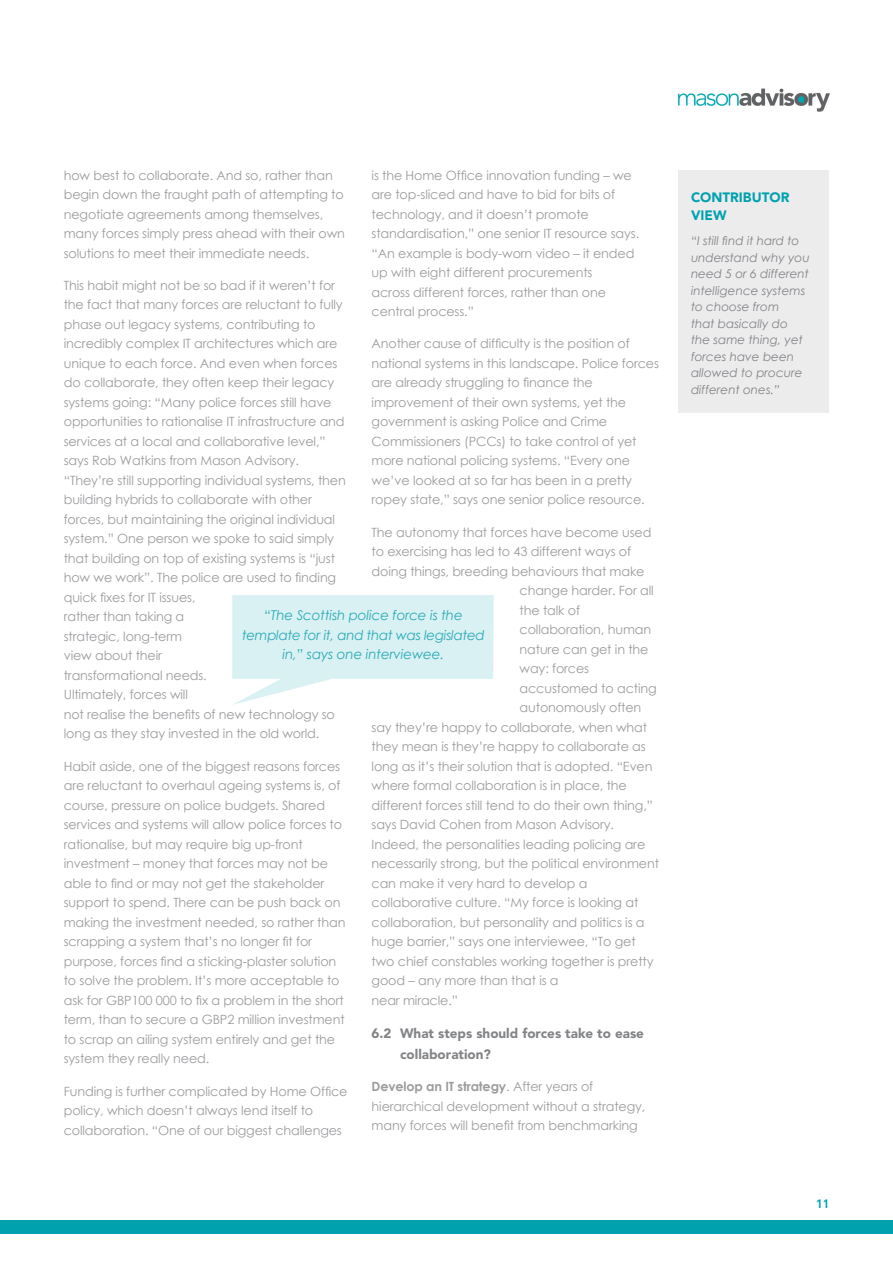
<style>
.page{position:relative;width:893px;height:1263px;background:#fff}
.page>*{position:absolute;margin:0;border:0;box-sizing:border-box;transform-origin:0 0}
.Pull_quote{font:italic 13.5px/19.5px "Century Gothic";letter-spacing:-.01em;color:#33b4bf;text-align:center}
.t1{font:900 13.5px/20.7px "Avenir LT Std";color:#838487}
.t2{font:900 13.5px/18px "Avenir LT Std";color:#00a1af}
.Main_text{font:12.75px/19.5px "Century Gothic";letter-spacing:-.01em;color:#9c9c9f}
.t3{font:italic 12px/16.5px "Century Gothic";color:#838487}
.t4{font:700 12px "DINOT";color:#00a1af}
.s1{font-weight:700}
</style>
<div class="page">
<img style="left:677px;top:88px;width:153px;height:24px">
<div style="left:678px;top:170px;width:151px;height:243px;background:#ececed"></div>
<svg style="left:232px;top:595px;width:262px;height:110px"></svg>
<div style="left:0;top:1220px;width:893px;height:14px;background:#00a1af"></div>
<p class="Main_text" style="left:372px;top:165px;width:269px">is the Home Office innovation funding – we are top-sliced and have to bid for bits of technology, and it doesn’t promote standardisation,” one senior IT resource says. “An example is body-worn video – it ended up with eight different procurements<br>across different forces, rather than one central process.”</p>
<p class="Main_text" style="left:372px;top:334px;width:289px">Another cause of difficulty is the position of national systems in this landscape. Police forces are already struggling to finance the improvement of their own systems, yet the government is asking Police and Crime Commissioners (PCCs) to take control of yet more national policing systems. “Every one we’ve looked at so far has been in a pretty ropey state,” says one senior police resource.</p>
<p class="Main_text" style="left:372px;top:522px;width:281px">The autonomy that forces have become used</p>
<p class="Main_text" style="left:372px;top:542px;width:261px">to exercising has led to 43 different ways of</p>
<p class="Main_text" style="left:372px;top:561px;width:274px">doing things, breeding behaviours that make</p>
<p class="Main_text" style="left:520px;top:581px;width:136px">change harder. For all</p>
<p class="Main_text" style="left:520px;top:600px;width:62px">the talk of</p>
<p class="Main_text" style="left:520px;top:620px;width:133px">collaboration, human</p>
<p class="Main_text" style="left:520px;top:639px;width:130px">nature can get in the</p>
<p class="Main_text" style="left:520px;top:659px;width:71px">way: forces</p>
<p class="Main_text" style="left:520px;top:678px;width:139px">accustomed to acting</p>
<p class="Main_text" style="left:520px;top:698px;width:123px">autonomously often</p>
<p class="Main_text" style="left:372px;top:717px;width:277px">say they’re happy to collaborate, when what</p>
<p class="Main_text" style="left:372px;top:737px;width:276px">they mean is they’re happy to collaborate as</p>
<p class="Main_text" style="left:372px;top:756px;width:282px">long as it’s their solution that is adopted. “Even</p>
<p class="Main_text" style="left:372px;top:776px;width:257px">where formal collaboration is in place, the</p>
<p class="Main_text" style="left:372px;top:795px;width:283px">different forces still tend to do their own thing,”</p>
<p class="Main_text" style="left:372px;top:815px;width:244px">says David Cohen from Mason Advisory.</p>
<p class="Main_text" style="left:372px;top:834px;width:275px">Indeed, the personalities leading policing are</p>
<p class="Main_text" style="left:372px;top:854px;width:289px">necessarily strong, but the political environment</p>
<p class="Main_text" style="left:372px;top:873px;width:217px">can make it very hard to develop a</p>
<p class="Main_text" style="left:372px;top:893px;width:268px">collaborative culture. “My force is looking at</p>
<p class="Main_text" style="left:372px;top:912px;width:275px">collaboration, but personality and politics is a</p>
<p class="Main_text" style="left:372px;top:932px;width:266px">huge barrier,” says one interviewee, “To get</p>
<p class="Main_text" style="left:372px;top:951px;width:283px">two chief constables working together is pretty</p>
<p class="Main_text" style="left:372px;top:971px;width:189px">good – any more than that is a</p>
<p class="Main_text" style="left:372px;top:990px;width:88px">near miracle.”</p>
<p class="t1" style="left:400px;top:1023px;width:245px;text-indent:-28px">6.2 What steps should forces take to ease collaboration?</p>
<p class="Main_text" style="left:372px;top:1077px;width:275px"><span class="s1">Develop an IT strategy</span>. After years of hierarchical development without a strategy, many forces will benefit from benchmarking</p>
<p class="Main_text" style="left:64px;top:165px;width:283px">how best to collaborate. And so, rather than begin down the fraught path of attempting to negotiate agreements among themselves, many forces simply press ahead with their own solutions to meet their immediate needs.</p>
<p class="Main_text" style="left:64px;top:275px;width:284px">This habit might not be so bad if it weren’t for the fact that many forces are reluctant to fully phase out legacy systems, contributing to incredibly complex IT architectures which are unique to each force. And even when forces do collaborate, they often keep their legacy systems going: “Many police forces still have opportunities to rationalise IT infrastructure and services at a local and collaborative level,” says Rob Watkins from Mason Advisory. “They’re still supporting individual systems, then building hybrids to collaborate with other forces, but maintaining the original individual system.” One person we spoke to said simply that building on top of existing systems is “just how we work”. The police are used to finding quick fixes for IT issues,<br>rather than taking a<br>strategic, long-term<br>view about their<br>transformational needs.<br>Ultimately, forces will<br>not realise the benefits of new technology so long as they stay invested in the old world.</p>
<p class="Main_text" style="left:64px;top:756px;width:283px">Habit aside, one of the biggest reasons forces are reluctant to overhaul ageing systems is, of course, pressure on police budgets. Shared services and systems will allow police forces to rationalise, but may require big up-front investment – money that forces may not be able to find or may not get the stakeholder support to spend. There can be push back on making the investment needed, so rather than scrapping a system that’s no longer fit for purpose, forces find a sticking-plaster solution to solve the problem. It’s more acceptable to ask for GBP100 000 to fix a problem in the short term, than to secure a GBP2 million investment to scrap an ailing system entirely and get the system they really need.</p>
<p class="Main_text" style="left:64px;top:1081px;width:285px">Funding is further complicated by Home Office policy, which doesn’t always lend itself to collaboration. “One of our biggest challenges</p>
<p class="Pull_quote" style="left:242px;top:606px;width:244px">“The Scottish police force is the template for it, and that was legislated in,” says one interviewee.</p>
<p class="t2" style="left:691px;top:188px;width:100px">CONTRIBUTOR<br>VIEW</p>
<p class="t3" style="left:691px;top:232px;width:120px">“I still find it hard to understand why you need 5 or 6 different intelligence systems to choose from<br>that basically do the same thing, yet forces have been allowed to procure different ones.”</p>
<p class="t4" style="left:816px;top:1196px;width:15px">11</p>
</div>
